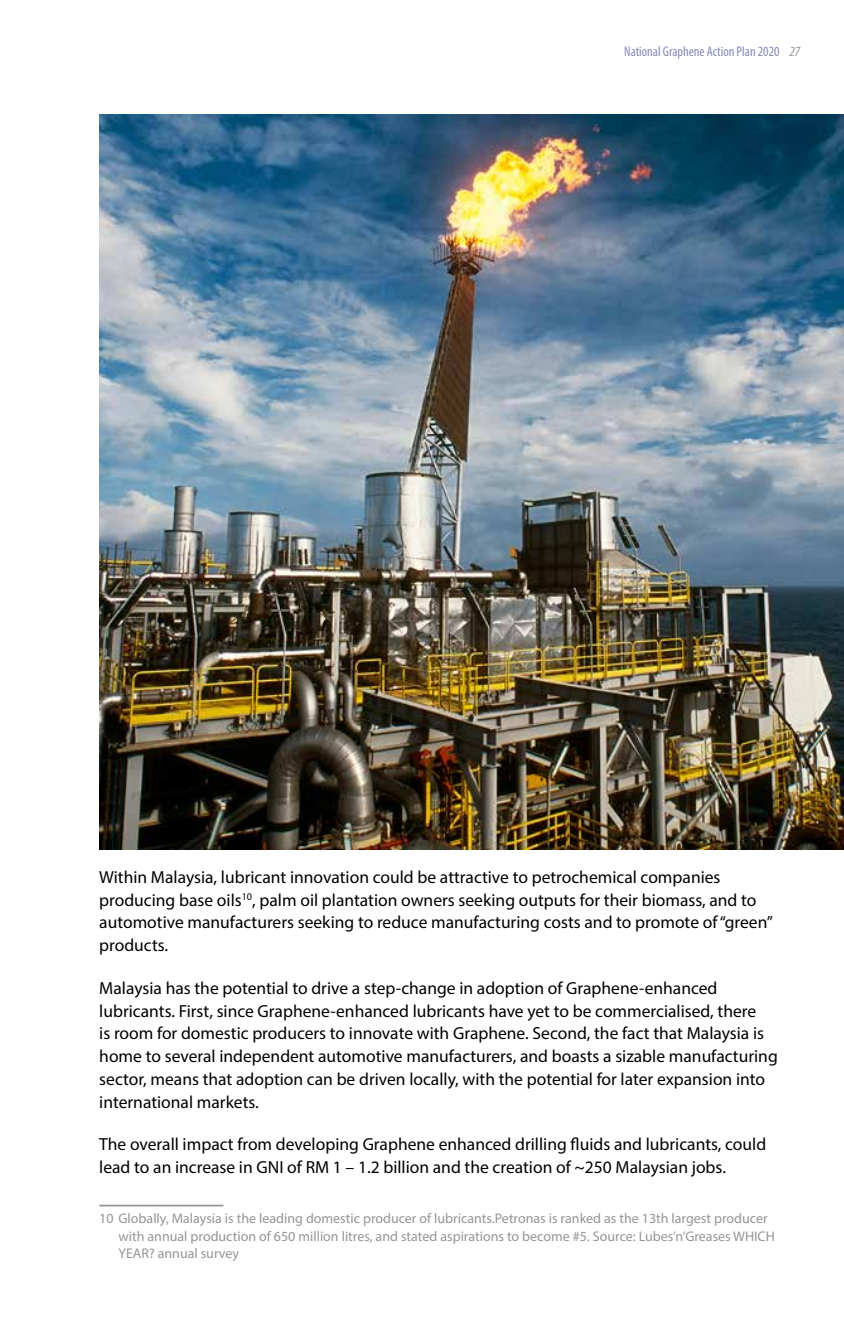
<style>
.page{position:relative;width:844px;height:1340px;background:#fff}
.page>*{position:absolute;margin:0;border:0;box-sizing:border-box;transform-origin:0 0}
.t1{font:17.5px/22.8px "Myriad Pro";color:#000}
.t2{font:14px/17.5px "Myriad Pro";color:#939598}
.t3{font:condensed 14px "Myriad Pro";color:#868ab9}
.s1{font-style:italic;color:#939598}
</style>
<div class="page">
<hr style="left:99px;top:1204px;width:124px;height:2px;background:#939598">
<img style="left:99px;top:114px;width:744px;height:736px">
<p class="t3" style="left:624px;top:43px;width:177px">National Graphene Action Plan 2020 <span class="s1">27</span></p>
<p class="t1" style="left:99px;top:865px;width:675px">Within Malaysia, lubricant innovation could be attractive to petrochemical companies producing base oils<sup>10</sup>, palm oil plantation owners seeking outputs for their biomass, and to automotive manufacturers seeking to reduce manufacturing costs and to promote of “green” products.</p>
<p class="t1" style="left:99px;top:976px;width:679px">Malaysia has the potential to drive a step-change in adoption of Graphene-enhanced lubricants. First, since Graphene-enhanced lubricants have yet to be commercialised, there<br>is room for domestic producers to innovate with Graphene. Second, the fact that Malaysia is home to several independent automotive manufacturers, and boasts a sizable manufacturing sector, means that adoption can be driven locally, with the potential for later expansion into international markets.</p>
<p class="t1" style="left:99px;top:1132px;width:668px">The overall impact from developing Graphene enhanced drilling fluids and lubricants, could lead to an increase in GNI of RM 1 – 1.2 billion and the creation of ~250 Malaysian jobs.</p>
<p class="t2" style="left:118px;top:1209px;width:657px;text-indent:-19px">10 Globally, Malaysia is the leading domestic producer of lubricants.Petronas is ranked as the 13th largest producer with annual production of 650 million litres, and stated aspirations to become #5. Source: Lubes’n’Greases WHICH<br>YEAR? annual survey</p>
</div>
